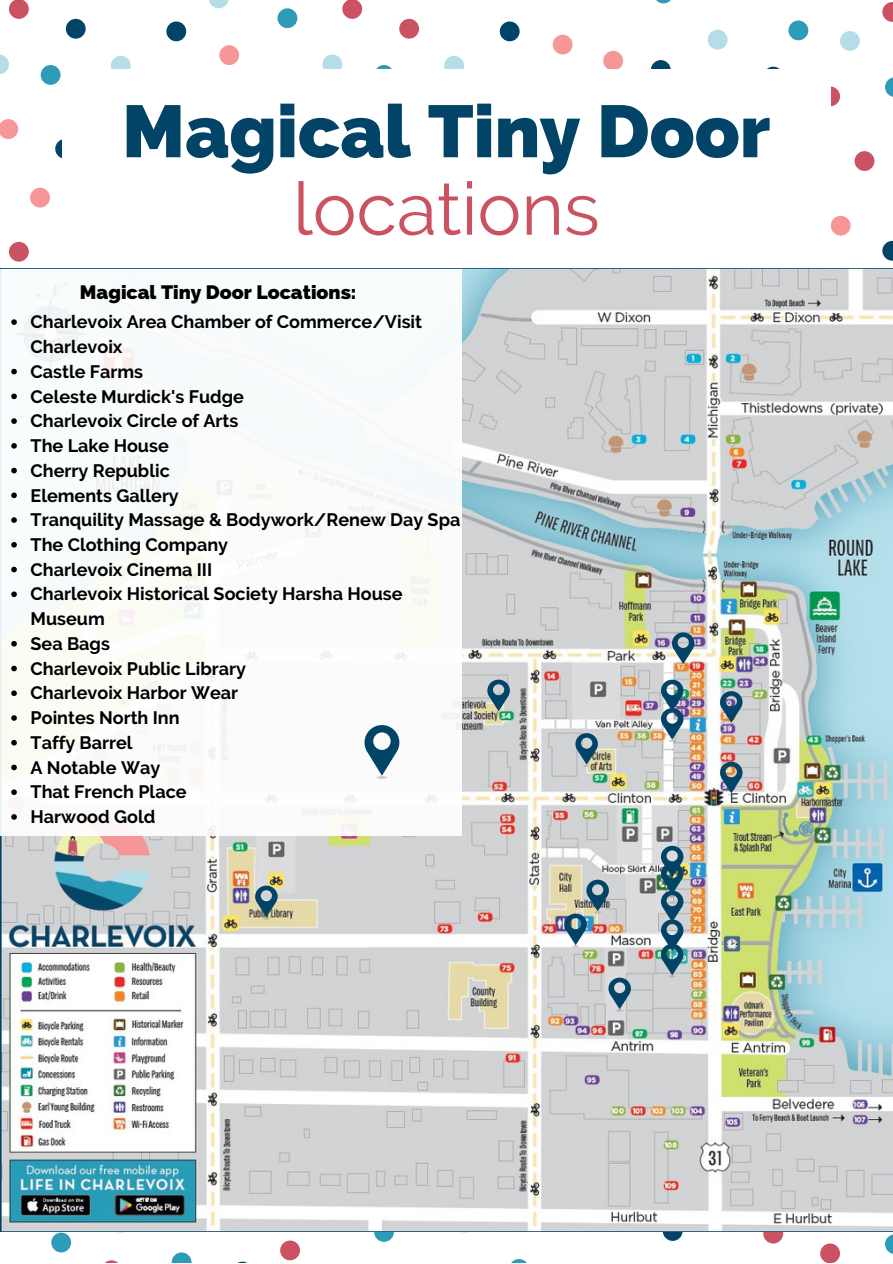
<style>
.page{position:relative;width:893px;height:1264px;background:#fff}
.page>*{position:absolute;margin:0;border:0;box-sizing:border-box;transform-origin:0 0}
.t1{font:800 73.5px "Raleway";color:#014467}
.t2{font:73.5px "Raleway";color:#ca5262}
.t3{font:800 19.5px "Raleway";color:#000}
.t4{font:700 18px/24.8px "Raleway";color:#000}
</style>
<div class="page">
<div style="left:51px;top:1232px;width:20px;height:20px;background:#2e9cb9;border-radius:50%"></div>
<svg style="left:172px;top:1252px;width:19px;height:10px"></svg>
<div style="left:111px;top:1212px;width:20px;height:20px;background:#36617d;border-radius:50%"></div>
<svg style="left:106px;top:1260px;width:11px;height:2px"></svg>
<div style="left:374px;top:1221px;width:20px;height:20px;background:#2e9cb9;border-radius:50%"></div>
<svg style="left:512px;top:1259px;width:14px;height:3px"></svg>
<div style="left:455px;top:1212px;width:19px;height:20px;background:#34627b;border-radius:50%"></div>
<div style="left:280px;top:1240px;width:20px;height:20px;background:#ca5262;border-radius:50%"></div>
<div style="left:55px;top:139px;width:20px;height:20px;background:#014467;border-radius:50%"></div>
<div style="left:30px;top:188px;width:20px;height:19px;background:#f69697;border-radius:50%"></div>
<div style="left:9px;top:242px;width:20px;height:20px;background:#ca5262;border-radius:50%"></div>
<div style="left:41px;top:65px;width:20px;height:20px;background:#2e9cb9;border-radius:50%"></div>
<svg style="left:0;top:54px;width:9px;height:20px"></svg>
<div style="left:111px;top:56px;width:20px;height:20px;background:#b4dde8;border-radius:50%"></div>
<svg style="left:209px;top:0;width:19px;height:8px"></svg>
<div style="left:66px;top:19px;width:20px;height:20px;background:#014467;border-radius:50%"></div>
<div style="left:166px;top:21px;width:20px;height:20px;background:#014467;border-radius:50%"></div>
<div style="left:219px;top:45px;width:20px;height:20px;background:#f69697;border-radius:50%"></div>
<svg style="left:0;top:119px;width:18px;height:20px"></svg>
<svg style="left:9px;top:0;width:20px;height:19px"></svg>
<svg style="left:374px;top:65px;width:20px;height:20px"></svg>
<div style="left:277px;top:8px;width:20px;height:20px;background:#2e9cb9;border-radius:50%"></div>
<div style="left:322px;top:54px;width:20px;height:20px;background:#b4dde8;border-radius:50%"></div>
<div style="left:444px;top:56px;width:20px;height:20px;background:#b4dde8;border-radius:50%"></div>
<div style="left:399px;top:19px;width:20px;height:20px;background:#ca5262;border-radius:50%"></div>
<div style="left:499px;top:21px;width:20px;height:20px;background:#014467;border-radius:50%"></div>
<div style="left:552px;top:35px;width:20px;height:19px;background:#f69697;border-radius:50%"></div>
<svg style="left:342px;top:0;width:20px;height:19px"></svg>
<div style="left:788px;top:21px;width:20px;height:19px;background:#2e9cb9;border-radius:50%"></div>
<svg style="left:656px;top:0;width:15px;height:3px"></svg>
<svg style="left:885px;top:77px;width:7px;height:20px"></svg>
<div style="left:840px;top:31px;width:19px;height:20px;background:#b4dde8;border-radius:50%"></div>
<div style="left:707px;top:30px;width:20px;height:20px;background:#b4dde8;border-radius:50%"></div>
<svg style="left:763px;top:67px;width:20px;height:19px"></svg>
<svg style="left:650px;top:60px;width:20px;height:20px"></svg>
<svg style="left:882px;top:2px;width:10px;height:20px"></svg>
<div style="left:854px;top:151px;width:20px;height:20px;background:#ca5262;border-radius:50%"></div>
<div style="left:603px;top:51px;width:20px;height:20px;background:#f69697;border-radius:50%"></div>
<svg style="left:820px;top:86px;width:20px;height:20px"></svg>
<svg style="left:882px;top:241px;width:10px;height:20px"></svg>
<div style="left:830px;top:216px;width:20px;height:19px;background:#f69697;border-radius:50%"></div>
<svg style="left:885px;top:1234px;width:7px;height:19px"></svg>
<div style="left:763px;top:1223px;width:20px;height:20px;background:#ca5262;border-radius:50%"></div>
<svg style="left:662px;top:1220px;width:20px;height:20px"></svg>
<div style="left:820px;top:1243px;width:20px;height:19px;background:#ca5262;border-radius:50%"></div>
<div style="left:62px;top:70px;width:768px;height:1122px;background:#fff"></div>
<img style="left:0;top:269px;width:892px;height:962px">
<svg style="left:575px;top:733px;width:23px;height:33px"></svg>
<svg style="left:661px;top:679px;width:22px;height:62px"></svg>
<img style="left:564px;top:879px;width:45px;height:68px">
<svg style="left:608px;top:977px;width:23px;height:34px"></svg>
<svg style="left:487px;top:679px;width:23px;height:34px"></svg>
<svg style="left:255px;top:885px;width:22px;height:34px"></svg>
<div style="left:0;top:269px;width:461px;height:566px;background:#fff"></div>
<svg style="left:364px;top:725px;width:35px;height:54px"></svg>
<svg style="left:0;top:297px;width:17px;height:28px"></svg>
<svg style="left:0;top:362px;width:17px;height:20px"></svg>
<svg style="left:11px;top:393px;width:6px;height:6px"></svg>
<svg style="left:11px;top:418px;width:6px;height:6px"></svg>
<svg style="left:11px;top:443px;width:6px;height:5px"></svg>
<svg style="left:11px;top:468px;width:6px;height:5px"></svg>
<svg style="left:11px;top:492px;width:6px;height:6px"></svg>
<svg style="left:11px;top:517px;width:6px;height:6px"></svg>
<svg style="left:0;top:542px;width:17px;height:30px"></svg>
<svg style="left:11px;top:591px;width:6px;height:6px"></svg>
<svg style="left:11px;top:641px;width:6px;height:5px"></svg>
<svg style="left:11px;top:665px;width:6px;height:6px"></svg>
<svg style="left:11px;top:690px;width:6px;height:6px"></svg>
<svg style="left:0;top:715px;width:17px;height:30px"></svg>
<svg style="left:11px;top:764px;width:6px;height:6px"></svg>
<svg style="left:0;top:784px;width:18px;height:19px"></svg>
<svg style="left:11px;top:814px;width:6px;height:5px"></svg>
<svg style="left:661px;top:845px;width:22px;height:132px"></svg>
<svg style="left:672px;top:632px;width:22px;height:34px"></svg>
<svg style="left:720px;top:691px;width:22px;height:34px"></svg>
<svg style="left:720px;top:761px;width:22px;height:34px"></svg>
<p class="t1" style="left:122px;top:88px;width:649px">Magical Tiny Door</p>
<p class="t2" style="left:293px;top:166px;width:308px">locations</p>
<p class="t3" style="left:80px;top:281px;width:278px">Magical Tiny Door Locations:</p>
<p class="t4" style="left:31px;top:309px;width:393px">Charlevoix Area Chamber of Commerce/Visit<br>Charlevoix</p>
<p class="t4" style="left:31px;top:359px;width:114px">Castle Farms</p>
<p class="t4" style="left:31px;top:384px;width:215px">Celeste Murdick's Fudge</p>
<p class="t4" style="left:31px;top:408px;width:209px">Charlevoix Circle of Arts</p>
<p class="t4" style="left:31px;top:433px;width:140px">The Lake House</p>
<p class="t4" style="left:31px;top:458px;width:141px">Cherry Republic</p>
<p class="t4" style="left:31px;top:483px;width:150px">Elements Gallery</p>
<p class="t4" style="left:31px;top:507px;width:431px">Tranquility Massage &amp; Bodywork/Renew Day Spa</p>
<p class="t4" style="left:31px;top:532px;width:199px">The Clothing Company</p>
<p class="t4" style="left:31px;top:557px;width:183px">Charlevoix Cinema III</p>
<p class="t4" style="left:31px;top:581px;width:373px">Charlevoix Historical Society Harsha House<br>Museum</p>
<p class="t4" style="left:31px;top:631px;width:81px">Sea Bags</p>
<p class="t4" style="left:31px;top:656px;width:217px">Charlevoix Public Library</p>
<p class="t4" style="left:31px;top:680px;width:209px">Charlevoix Harbor Wear</p>
<p class="t4" style="left:31px;top:705px;width:151px">Pointes North Inn</p>
<p class="t4" style="left:31px;top:730px;width:103px">Taffy Barrel</p>
<p class="t4" style="left:31px;top:755px;width:131px">A Notable Way</p>
<p class="t4" style="left:31px;top:779px;width:157px">That French Place</p>
<p class="t4" style="left:31px;top:804px;width:126px">Harwood Gold</p>
</div>
